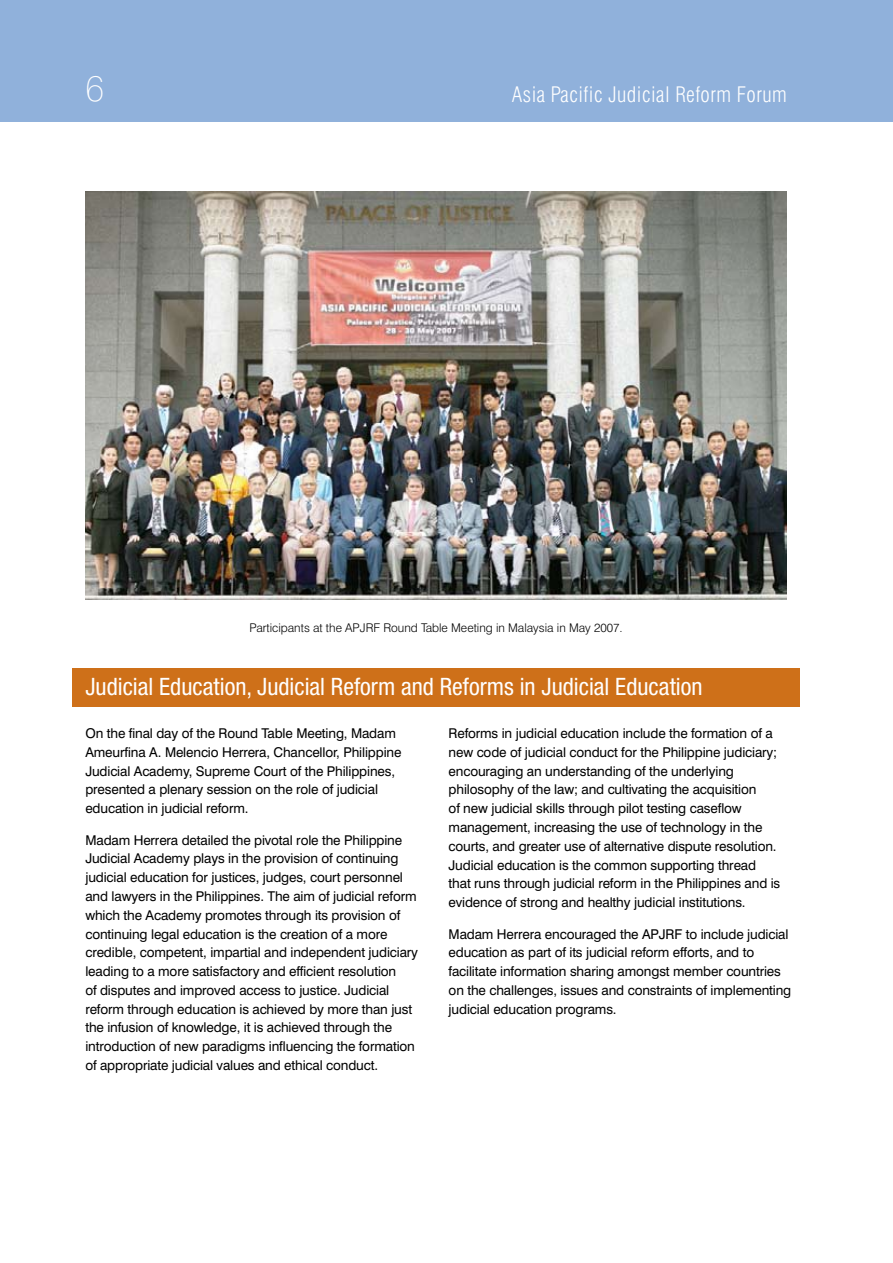
<style>
.page{position:relative;width:893px;height:1263px;background:#fff}
.page>*{position:absolute;margin:0;border:0;box-sizing:border-box;transform-origin:0 0}
.t1{font:100 36px "Swiss 721 BT";color:#fff}
.t2{font:condensed 24px "Helvetica Neue LT";color:#fff}
.t3{font:300 condensed 21px "Swiss 721 BT";letter-spacing:.02em;color:#fff}
.t4{font:13.5px/18.8px "Swiss 721 BT";letter-spacing:-.01em;color:#000}
.t5{font:300 12px "Swiss 721 BT";color:#000}
</style>
<div class="page">
<div style="left:0;top:0;width:893px;height:122px;background:#90b1db"></div>
<div style="left:72px;top:668px;width:727px;height:38px;background:#ce7019"></div>
<img style="left:85px;top:191px;width:702px;height:409px">
<h1 class="t1" style="left:85px;top:67px;width:20px">6</h1>
<h3 class="t3" style="left:512px;top:82px;width:276px">Asia Pacific Judicial Reform Forum</h3>
<p class="t5" style="left:249px;top:621px;width:375px">Participants at the APJRF Round Table Meeting in Malaysia in May 2007.</p>
<h2 class="t2" style="left:85px;top:672px;width:619px">Judicial Education, Judicial Reform and Reforms in Judicial Education</h2>
<p class="t4" style="left:85px;top:724px;width:318px">On the final day of the Round Table Meeting, Madam Ameurfina A. Melencio Herrera, Chancellor, Philippine Judicial Academy, Supreme Court of the Philippines, presented a plenary session on the role of judicial education in judicial reform.</p>
<p class="t4" style="left:85px;top:830px;width:334px">Madam Herrera detailed the pivotal role the Philippine Judicial Academy plays in the provision of continuing judicial education for justices, judges, court personnel and lawyers in the Philippines. The aim of judicial reform which the Academy promotes through its provision of continuing legal education is the creation of a more credible, competent, impartial and independent judiciary leading to a more satisfactory and efficient resolution<br>of disputes and improved access to justice. Judicial reform through education is achieved by more than just the infusion of knowledge, it is achieved through the introduction of new paradigms influencing the formation of appropriate judicial values and ethical conduct.</p>
<p class="t4" style="left:449px;top:724px;width:333px">Reforms in judicial education include the formation of a new code of judicial conduct for the Philippine judiciary; encouraging an understanding of the underlying philosophy of the law; and cultivating the acquisition<br>of new judicial skills through pilot testing caseflow management, increasing the use of technology in the courts, and greater use of alternative dispute resolution.<br>Judicial education is the common supporting thread that runs through judicial reform in the Philippines and is evidence of strong and healthy judicial institutions.</p>
<p class="t4" style="left:449px;top:924px;width:344px">Madam Herrera encouraged the APJRF to include judicial education as part of its judicial reform efforts, and to facilitate information sharing amongst member countries on the challenges, issues and constraints of implementing judicial education programs.</p>
</div>
